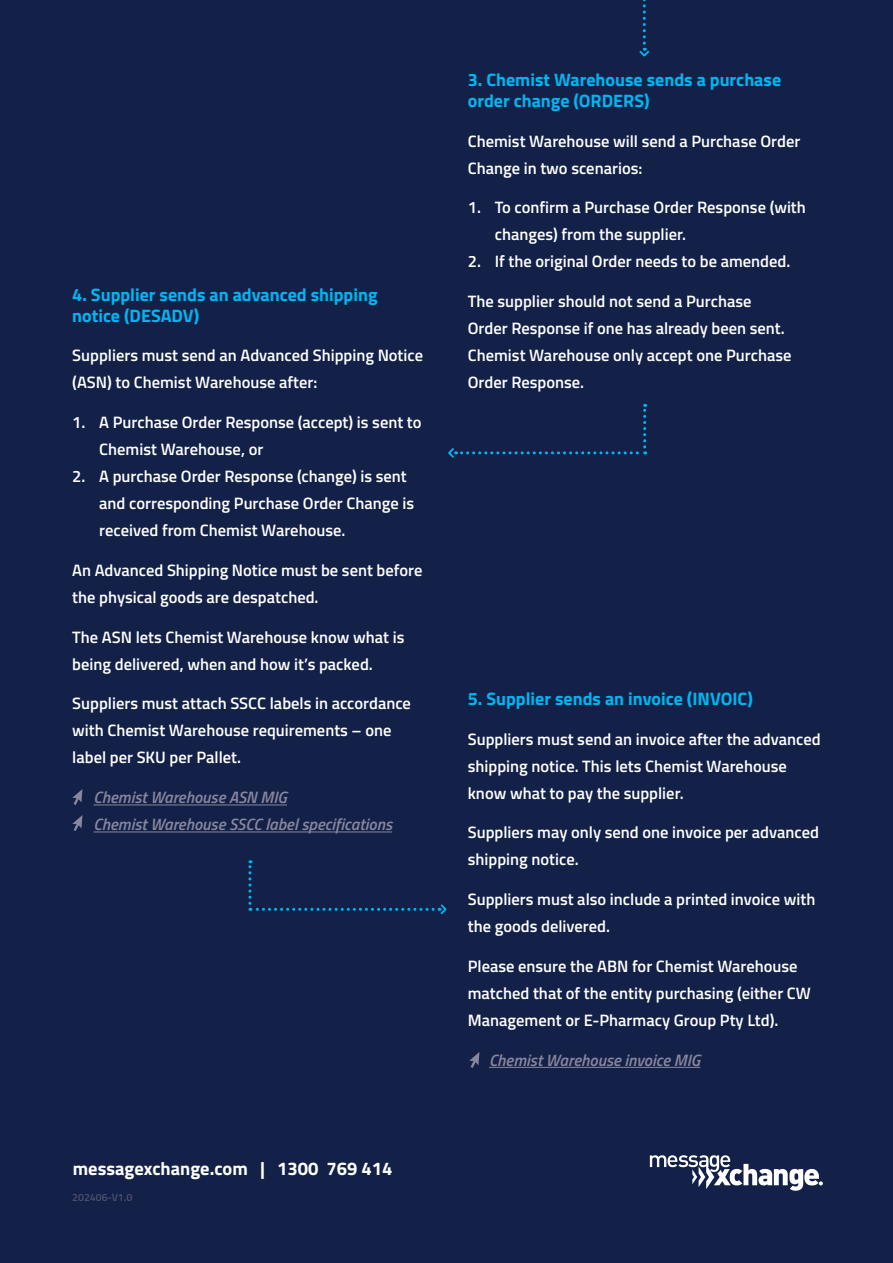
<style>
.page{position:relative;width:893px;height:1263px;background:#132149}
.page>*{position:absolute;margin:0;border:0;box-sizing:border-box;transform-origin:0 0}
.t1{font:700 18.45px "Titillium";color:#fff}
.t2{font:700 18px/21px "Titillium";color:#00b6f1}
.t3{font:600 16.5px/27px "Titillium";color:#fff}
.t4{font:italic 600 16.5px/27px "Titillium";color:#88869d}
.t5{font:600 10.5px "Titillium";color:#4d4f6e}
</style>
<div class="page">
<svg style="left:650px;top:1155px;width:173px;height:36px"></svg>
<hr style="left:94px;top:805px;width:193px;height:1px;background:#88869d">
<hr style="left:94px;top:832px;width:298px;height:1px;background:#88869d">
<svg style="left:72px;top:789px;width:10px;height:16px"></svg>
<svg style="left:72px;top:815px;width:10px;height:16px"></svg>
<hr style="left:489px;top:1067px;width:211px;height:1px;background:#88869d">
<svg style="left:469px;top:1052px;width:10px;height:16px"></svg>
<svg style="left:248px;top:860px;width:185px;height:51px"></svg>
<svg style="left:439px;top:904px;width:8px;height:10px"></svg>
<svg style="left:639px;top:0;width:11px;height:57px"></svg>
<svg style="left:448px;top:404px;width:198px;height:54px"></svg>
<p class="t2" style="left:72px;top:283px;width:307px">4. Supplier sends an advanced shipping notice (DESADV)</p>
<p class="t3" style="left:72px;top:341px;width:352px">Suppliers must send an Advanced Shipping Notice (ASN) to Chemist Warehouse after:</p>
<p class="t3" style="left:99px;top:408px;width:324px;text-indent:-27px">1. A Purchase Order Response (accept) is sent to<br>Chemist Warehouse, or</p>
<p class="t3" style="left:99px;top:462px;width:316px;text-indent:-27px">2. A purchase Order Response (change) is sent and corresponding Purchase Order Change is received from Chemist Warehouse.</p>
<p class="t3" style="left:72px;top:556px;width:352px">An Advanced Shipping Notice must be sent before the physical goods are despatched.</p>
<p class="t3" style="left:72px;top:623px;width:334px">The ASN lets Chemist Warehouse know what is being delivered, when and how it’s packed.</p>
<p class="t3" style="left:72px;top:689px;width:340px">Suppliers must attach SSCC labels in accordance with Chemist Warehouse requirements – one label per SKU per Pallet.</p>
<p class="t4" style="left:94px;top:783px;width:300px">Chemist Warehouse ASN MIG<br>Chemist Warehouse SSCC label specifications</p>
<p class="t1" style="left:73px;top:1154px;width:321px">messagexchange.com | 1300 769 414</p>
<p class="t5" style="left:72px;top:1189px;width:61px">202406-V1.0</p>
<p class="t2" style="left:468px;top:68px;width:315px">3. Chemist Warehouse sends a purchase order change (ORDERS)</p>
<p class="t3" style="left:468px;top:126px;width:334px">Chemist Warehouse will send a Purchase Order<br>Change in two scenarios:</p>
<p class="t3" style="left:495px;top:193px;width:313px;text-indent:-27px">1. To confirm a Purchase Order Response (with changes) from the supplier.</p>
<p class="t3" style="left:468px;top:247px;width:324px">2. If the original Order needs to be amended.</p>
<p class="t3" style="left:468px;top:287px;width:325px">The supplier should not send a Purchase Order Response if one has already been sent.<br>Chemist Warehouse only accept one Purchase Order Response.</p>
<p class="t2" style="left:468px;top:687px;width:287px">5. Supplier sends an invoice (INVOIC)</p>
<p class="t3" style="left:468px;top:724px;width:354px">Suppliers must send an invoice after the advanced shipping notice. This lets Chemist Warehouse know what to pay the supplier.</p>
<p class="t3" style="left:468px;top:818px;width:353px">Suppliers may only send one invoice per advanced shipping notice.</p>
<p class="t3" style="left:468px;top:885px;width:349px">Suppliers must also include a printed invoice with the goods delivered.</p>
<p class="t3" style="left:468px;top:952px;width:345px">Please ensure the ABN for Chemist Warehouse matched that of the entity purchasing (either CW<br>Management or E-Pharmacy Group Pty Ltd).</p>
<p class="t4" style="left:489px;top:1045px;width:213px">Chemist Warehouse invoice MIG</p>
</div>
